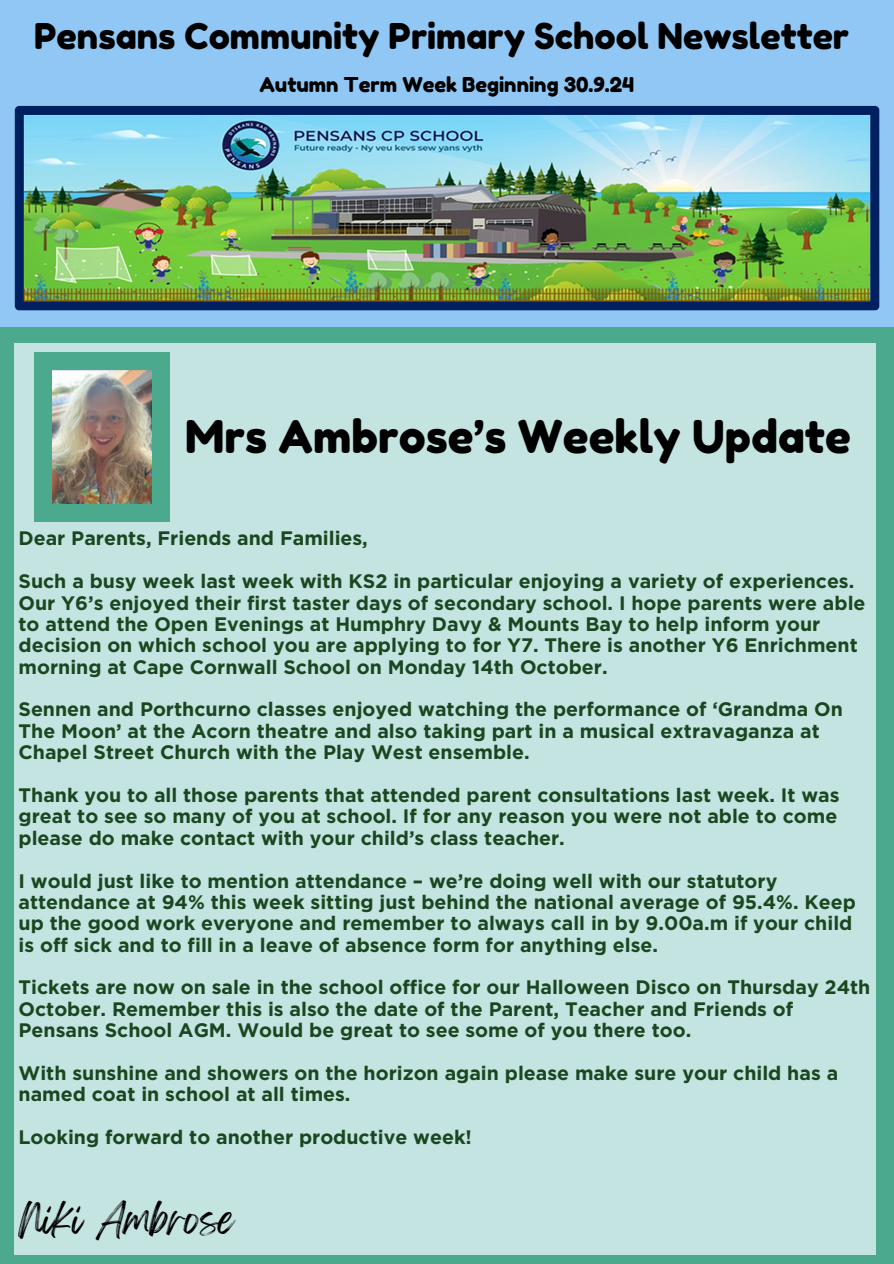
<style>
.page{position:relative;width:894px;height:1264px;background:#fff}
.page>*{position:absolute;margin:0;border:0;box-sizing:border-box;transform-origin:0 0}
.t1{font:45px "Fredoka One";color:#000}
.t2{font:35.4px "Fredoka One";color:#000}
.t3{font:34.5px "Feeling Passionate";color:#000}
.t4{font:20.4px "Fredoka One";color:#000}
.t5{font:700 19.5px/21.3px "Gotham";color:#1a471f}
</style>
<div class="page">
<div style="left:0;top:0;width:893px;height:1263px;background:#4baa8e"></div>
<div style="left:0;top:0;width:893px;height:327px;background:#90c7f4"></div>
<div style="left:14px;top:343px;width:861px;height:911px;background:#c4e4e2"></div>
<img style="left:14px;top:106px;width:865px;height:204px">
<div style="left:34px;top:352px;width:136px;height:169px;background:#4baa8e"></div>
<img style="left:52px;top:371px;width:99px;height:132px">
<p class="t2" style="left:34px;top:14px;width:816px">Pensans Community Primary School Newsletter</p>
<h1 class="t4" style="left:259px;top:72px;width:376px">Autumn Term Week Beginning 30.9.24</h1>
<h2 class="t1" style="left:185px;top:409px;width:667px">Mrs Ambrose’s Weekly Update</h2>
<h2 class="t5" style="left:19px;top:527px;width:351px">Dear Parents, Friends and Families,</h2>
<p class="t5" style="left:19px;top:570px;width:848px">Such a busy week last week with KS2 in particular enjoying a variety of experiences.<br>Our Y6’s enjoyed their first taster days of secondary school. I hope parents were able to attend the Open Evenings at Humphry Davy &amp; Mounts Bay to help inform your decision on which school you are applying to for Y7. There is another Y6 Enrichment morning at Cape Cornwall School on Monday 14th October.</p>
<p class="t5" style="left:19px;top:698px;width:825px">Sennen and Porthcurno classes enjoyed watching the performance of ‘Grandma On<br>The Moon’ at the Acorn theatre and also taking part in a musical extravaganza at<br>Chapel Street Church with the Play West ensemble.</p>
<h3 class="t5" style="left:19px;top:784px;width:822px;text-align:justify">Thank you to all those parents that attended parent consultations last week. It was great to see so many of you at school. If for any reason you were not able to come please do make contact with your child’s class teacher.</h3>
<h3 class="t5" style="left:19px;top:869px;width:838px">I would just like to mention attendance – we’re doing well with our statutory attendance at 94% this week sitting just behind the national average of 95.4%. Keep up the good work everyone and remember to always call in by 9.00a.m if your child is off sick and to fill in a leave of absence form for anything else.</h3>
<h3 class="t5" style="left:19px;top:976px;width:853px">Tickets are now on sale in the school office for our Halloween Disco on Thursday 24th<br>October. Remember this is also the date of the Parent, Teacher and Friends of<br>Pensans School AGM. Would be great to see some of you there too.</h3>
<h3 class="t5" style="left:19px;top:1062px;width:820px">With sunshine and showers on the horizon again please make sure your child has a named coat in school at all times.</h3>
<h3 class="t5" style="left:19px;top:1126px;width:454px">Looking forward to another productive week!</h3>
<h3 class="t3" style="left:19px;top:1191px;width:217px">Niki Ambrose</h3>
</div>
